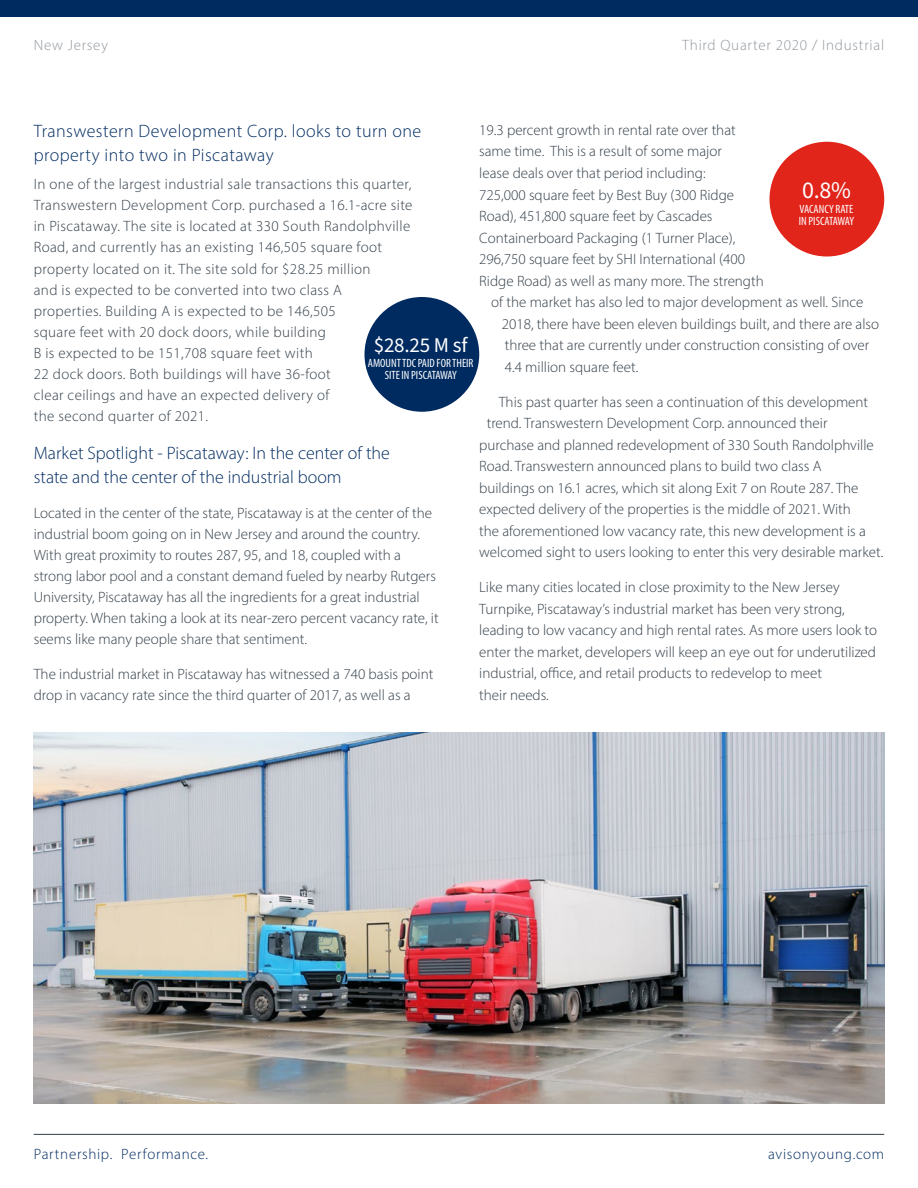
<style>
.page{position:relative;width:918px;height:1188px;background:#fff}
.page>*{position:absolute;margin:0;border:0;box-sizing:border-box;transform-origin:0 0}
.t1{font:24px "Source Sans Pro";color:#fff}
.t2{font:21px "Source Sans Pro";color:#fff}
.t3{font:300 18px/24.2px "Myriad Pro";letter-spacing:.005em;color:#002b60}
.t4{font:300 18px/24.2px "Myriad Pro";letter-spacing:.025em;color:#002b60}
.t5{font:300 15px/21.1px "Myriad Pro";color:#323e48}
.t6{font:300 15px/21.1px "Myriad Pro";letter-spacing:.025em;color:#323e48}
.t7{font:300 15px "Myriad Pro";letter-spacing:.045em;color:#002b60}
.t8{font:300 15px "Myriad Pro";letter-spacing:.05em;color:#92989e}
.t9{font:condensed 12px/12px "Myriad Pro";color:#fff;text-align:center}
</style>
<div class="page">
<hr style="left:34px;top:1134px;width:850px;height:1px;background:#323e48">
<div style="left:0;top:0;width:918px;height:16px;background:#002b60"></div>
<div style="left:364px;top:297px;width:115px;height:115px;background:#002b60;border-radius:50%"></div>
<div style="left:769px;top:142px;width:115px;height:114px;background:#e1251b;border-radius:50%"></div>
<img style="left:34px;top:733px;width:850px;height:370px">
<p class="t8" style="left:34px;top:35px;width:76px">New Jersey</p>
<p class="t8" style="left:682px;top:35px;width:204px">Third Quarter 2020 / Industrial</p>
<p class="t5" style="left:479px;top:119px;width:258px">19.3 percent growth in rental rate over that</p>
<p class="t5" style="left:479px;top:141px;width:244px">same time. This is a result of some major</p>
<p class="t5" style="left:479px;top:162px;width:228px">lease deals over that period including:</p>
<p class="t5" style="left:479px;top:184px;width:256px">725,000 square feet by Best Buy (300 Ridge</p>
<p class="t5" style="left:479px;top:205px;width:235px">Road), 451,800 square feet by Cascades</p>
<p class="t5" style="left:479px;top:227px;width:258px">Containerboard Packaging (1 Turner Place),</p>
<p class="t5" style="left:479px;top:248px;width:267px">296,750 square feet by SHI International (400</p>
<p class="t5" style="left:479px;top:270px;width:286px">Ridge Road) as well as many more. The strength</p>
<p class="t5" style="left:491px;top:291px;width:374px">of the market has also led to major development as well. Since</p>
<p class="t5" style="left:502px;top:313px;width:379px">2018, there have been eleven buildings built, and there are also</p>
<p class="t5" style="left:505px;top:334px;width:366px">three that are currently under construction consisting of over</p>
<p class="t5" style="left:505px;top:356px;width:135px">4.4 million square feet.</p>
<p class="t5" style="left:499px;top:391px;width:371px">This past quarter has seen a continuation of this development</p>
<p class="t5" style="left:487px;top:412px;width:342px">trend. Transwestern Development Corp. announced their</p>
<p class="t5" style="left:479px;top:434px;width:396px">purchase and planned redevelopment of 330 South Randolphville</p>
<p class="t5" style="left:479px;top:455px;width:344px">Road. Transwestern announced plans to build two class A</p>
<p class="t5" style="left:479px;top:477px;width:381px">buildings on 16.1 acres, which sit along Exit 7 on Route 287. The</p>
<p class="t5" style="left:479px;top:498px;width:373px">expected delivery of the properties is the middle of 2021. With</p>
<p class="t5" style="left:479px;top:520px;width:388px">the aforementioned low vacancy rate, this new development is a</p>
<p class="t5" style="left:479px;top:541px;width:406px">welcomed sight to users looking to enter this very desirable market.</p>
<p class="t5" style="left:479px;top:576px;width:399px">Like many cities located in close proximity to the New Jersey Turnpike, Piscataway’s industrial market has been very strong, leading to low vacancy and high rental rates. As more users look to enter the market, developers will keep an eye out for underutilized industrial, office, and retail products to redevelop to meet<br>their needs.</p>
<p class="t4" style="left:34px;top:119px;width:389px">Transwestern Development Corp. looks to turn one property into two in Piscataway</p>
<p class="t6" style="left:34px;top:173px;width:380px">In one of the largest industrial sale transactions this quarter, Transwestern Development Corp. purchased a 16.1-acre site in Piscataway. The site is located at 330 South Randolphville Road, and currently has an existing 146,505 square foot property located on it. The site sold for $28.25 million<br>and is expected to be converted into two class A properties. Building A is expected to be 146,505<br>square feet with 20 dock doors, while building<br>B is expected to be 151,708 square feet with<br>22 dock doors. Both buildings will have 36-foot<br>clear ceilings and have an expected delivery of<br>the second quarter of 2021.</p>
<p class="t3" style="left:34px;top:441px;width:358px">Market Spotlight - Piscataway: In the center of the state and the center of the industrial boom</p>
<p class="t5" style="left:34px;top:502px;width:406px">Located in the center of the state, Piscataway is at the center of the industrial boom going on in New Jersey and around the country.<br>With great proximity to routes 287, 95, and 18, coupled with a strong labor pool and a constant demand fueled by nearby Rutgers University, Piscataway has all the ingredients for a great industrial property. When taking a look at its near-zero percent vacancy rate, it seems like many people share that sentiment.</p>
<p class="t5" style="left:34px;top:663px;width:401px">The industrial market in Piscataway has witnessed a 740 basis point drop in vacancy rate since the third quarter of 2017, as well as a</p>
<h1 class="t1" style="left:802px;top:174px;width:50px">0.8%</h1>
<p class="t9" style="left:799px;top:203px;width:57px;text-align:left">VACANCY RATE<br>IN PISCATAWAY</p>
<h2 class="t2" style="left:374px;top:331px;width:95px">$28.25 M sf</h2>
<p class="t9" style="left:368px;top:357px;width:107px">AMOUNT TDC PAID FOR THEIR<br>SITE IN PISCATAWAY</p>
<p class="t7" style="left:34px;top:1145px;width:176px">Partnership. Performance.</p>
<p class="t7" style="left:768px;top:1145px;width:117px">avisonyoung.com</p>
</div>
